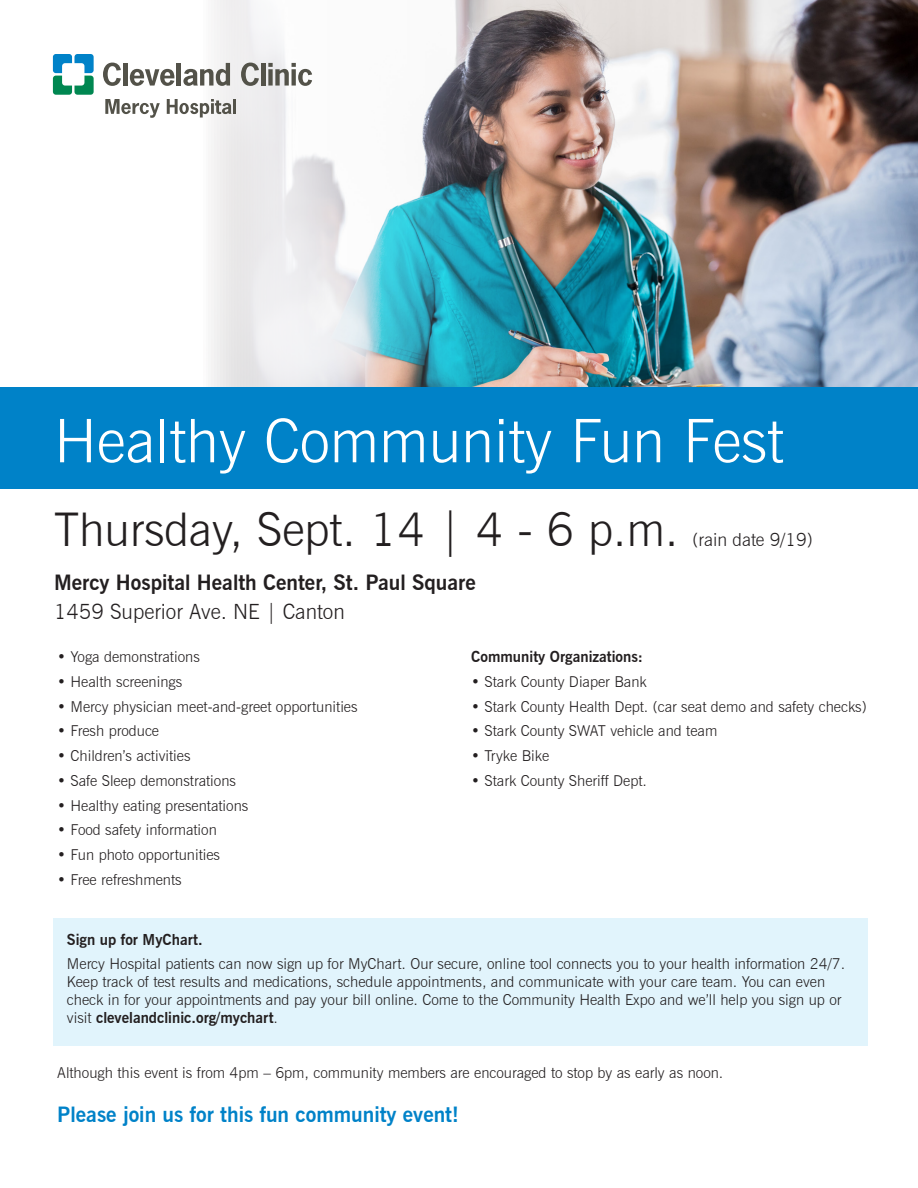
<style>
.page{position:relative;width:918px;height:1188px;background:#fff}
.page>*{position:absolute;margin:0;border:0;box-sizing:border-box;transform-origin:0 0}
.t1{font:300 60px "News Gothic BT";color:#fff}
.t2{font:300 46.5px "News Gothic BT";color:#231f20}
.t3{font:700 21px "News Gothic BT";color:#231f20}
.t4{font:700 21px "News Gothic BT";color:#0082c8}
.t5{font:300 21px "News Gothic BT";color:#231f20}
.t6{font:300 18px "News Gothic BT";color:#231f20}
.t7{font:300 15px/18px "News Gothic BT";color:#231f20}
.t8{font:700 15px "News Gothic BT";color:#231f20}
.s1{font-weight:700}
</style>
<div class="page">
<div style="left:53px;top:918px;width:814px;height:127px;background:#e1f4fc"></div>
<img style="left:211px;top:0;width:707px;height:387px">
<div style="left:0;top:387px;width:918px;height:102px;background:#0082c8"></div>
<svg style="left:103px;top:63px;width:18px;height:23px"></svg>
<div style="left:123px;top:63px;width:5px;height:23px;background:#535249"></div>
<svg style="left:130px;top:69px;width:45px;height:17px"></svg>
<hr style="left:177px;top:63px;width:4px;height:23px;background:#535249">
<svg style="left:183px;top:63px;width:47px;height:23px"></svg>
<svg style="left:241px;top:63px;width:18px;height:23px"></svg>
<div style="left:261px;top:63px;width:5px;height:23px;background:#535249"></div>
<svg style="left:268px;top:63px;width:44px;height:23px"></svg>
<svg style="left:53px;top:54px;width:41px;height:41px"></svg>
<svg style="left:105px;top:99px;width:55px;height:19px"></svg>
<svg style="left:167px;top:99px;width:64px;height:19px"></svg>
<hr style="left:233px;top:99px;width:3px;height:15px;background:#535249">
<h1 class="t1" style="left:54px;top:405px;width:731px">Healthy Community Fun Fest</h1>
<h2 class="t2" style="left:54px;top:502px;width:626px">Thursday, Sept. 14 | 4 - 6 p.m.</h2>
<p class="t6" style="left:693px;top:529px;width:122px">(rain date 9/19)</p>
<h3 class="t3" style="left:54px;top:569px;width:423px">Mercy Hospital Health Center, St. Paul Square</h3>
<h3 class="t5" style="left:54px;top:599px;width:292px">1459 Superior Ave. NE | Canton</h3>
<p class="t7" style="left:57px;top:648px;width:144px">• Yoga demonstrations</p>
<p class="t7" style="left:57px;top:672px;width:126px">• Health screenings</p>
<p class="t7" style="left:57px;top:697px;width:302px">• Mercy physician meet-and-greet opportunities</p>
<p class="t7" style="left:57px;top:722px;width:103px">• Fresh produce</p>
<p class="t7" style="left:57px;top:747px;width:135px">• Children’s activities</p>
<p class="t7" style="left:57px;top:771px;width:180px">• Safe Sleep demonstrations</p>
<p class="t7" style="left:57px;top:796px;width:193px">• Healthy eating presentations</p>
<p class="t7" style="left:57px;top:821px;width:161px">• Food safety information</p>
<p class="t7" style="left:57px;top:846px;width:164px">• Fun photo opportunities</p>
<p class="t7" style="left:57px;top:870px;width:126px">• Free refreshments</p>
<p class="t8" style="left:471px;top:648px;width:173px">Community Organizations:</p>
<p class="t7" style="left:471px;top:672px;width:177px">• Stark County Diaper Bank</p>
<p class="t7" style="left:471px;top:697px;width:397px">• Stark County Health Dept. (car seat demo and safety checks)</p>
<p class="t7" style="left:471px;top:722px;width:248px">• Stark County SWAT vehicle and team</p>
<p class="t7" style="left:471px;top:747px;width:80px">• Tryke Bike</p>
<p class="t7" style="left:471px;top:771px;width:177px">• Stark County Sheriff Dept.</p>
<p class="t8" style="left:67px;top:930px;width:137px">Sign up for MyChart.</p>
<p class="t7" style="left:67px;top:955px;width:780px">Mercy Hospital patients can now sign up for MyChart. Our secure, online tool connects you to your health information 24/7.<br>Keep track of test results and medications, schedule appointments, and communicate with your care team. You can even check in for your appointments and pay your bill online. Come to the Community Health Expo and we’ll help you sign up or visit <span class="s1">clevelandclinic.org/mychart</span>.</p>
<p class="t7" style="left:57px;top:1063px;width:667px">Although this event is from 4pm – 6pm, community members are encouraged to stop by as early as noon.</p>
<h3 class="t4" style="left:57px;top:1102px;width:403px">Please join us for this fun community event!</h3>
</div>
